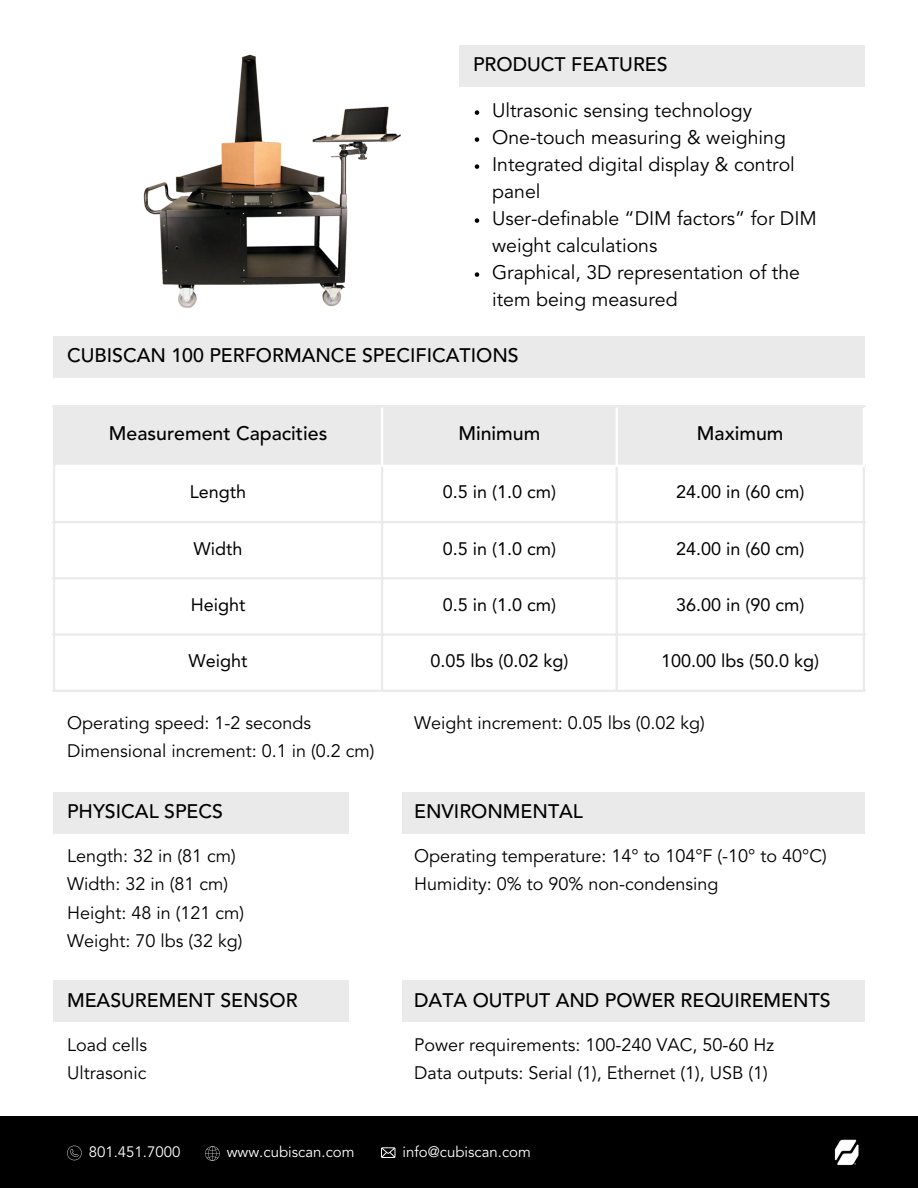
<style>
.page{position:relative;width:918px;height:1188px;background:#fff}
.page>*{position:absolute;margin:0;border:0;box-sizing:border-box;transform-origin:0 0}
.t1{font:19.5px/27px "Avenir LT Std";color:#000}
.t2{font:500 19.5px "Avenir LT Std";color:#000}
.t3{font:18px/28.2px "Avenir LT Std";color:#000}
.t4{font:18px "Avenir LT Std";color:#000}
.t5{font:15px "Avenir LT Std";color:#fff}
</style>
<div class="page">
<div style="left:53px;top:336px;width:812px;height:42px;background:#ebeaea"></div>
<div style="left:55px;top:407px;width:808px;height:58px;background:#ebeaea"></div>
<hr style="left:53px;top:407px;width:2px;height:283px;background:#ebeaea">
<hr style="left:381px;top:467px;width:2px;height:223px;background:#ebeaea">
<hr style="left:616px;top:467px;width:2px;height:223px;background:#ebeaea">
<hr style="left:863px;top:467px;width:2px;height:223px;background:#ebeaea">
<hr style="left:53px;top:405px;width:812px;height:2px;background:#ebeaea">
<hr style="left:53px;top:521px;width:812px;height:2px;background:#ebeaea">
<hr style="left:53px;top:577px;width:812px;height:2px;background:#ebeaea">
<hr style="left:53px;top:633px;width:812px;height:3px;background:#ebeaea">
<hr style="left:53px;top:690px;width:812px;height:2px;background:#ebeaea">
<hr style="left:381px;top:407px;width:2px;height:58px;background:#fff">
<hr style="left:616px;top:407px;width:2px;height:58px;background:#fff">
<div style="left:53px;top:980px;width:296px;height:42px;background:#ebeaea"></div>
<div style="left:53px;top:792px;width:296px;height:42px;background:#ebeaea"></div>
<div style="left:403px;top:792px;width:462px;height:42px;background:#ebeaea"></div>
<div style="left:403px;top:980px;width:462px;height:42px;background:#ebeaea"></div>
<div style="left:459px;top:45px;width:406px;height:42px;background:#ebeaea"></div>
<div style="left:0;top:1117px;width:918px;height:71px;background:#000"></div>
<img style="left:835px;top:1139px;width:24px;height:27px">
<svg style="left:205px;top:1146px;width:15px;height:15px"></svg>
<svg style="left:67px;top:1146px;width:15px;height:14px"></svg>
<svg style="left:381px;top:1147px;width:14px;height:10px"></svg>
<svg style="left:475px;top:110px;width:4px;height:5px"></svg>
<svg style="left:475px;top:137px;width:4px;height:5px"></svg>
<svg style="left:475px;top:164px;width:4px;height:5px"></svg>
<svg style="left:475px;top:218px;width:4px;height:5px"></svg>
<svg style="left:475px;top:272px;width:4px;height:5px"></svg>
<img style="left:143px;top:54px;width:258px;height:254px">
<p class="t2" style="left:473px;top:53px;width:196px">PRODUCT FEATURES</p>
<p class="t1" style="left:492px;top:97px;width:326px">Ultrasonic sensing technology<br>One-touch measuring &amp; weighing<br>Integrated digital display &amp; control panel<br>User-definable “DIM factors” for DIM weight calculations<br>Graphical, 3D representation of the item being measured</p>
<p class="t2" style="left:67px;top:344px;width:453px">CUBISCAN 100 PERFORMANCE SPECIFICATIONS</p>
<p class="t2" style="left:109px;top:422px;width:220px">Measurement Capacities</p>
<p class="t2" style="left:458px;top:422px;width:83px">Minimum</p>
<p class="t2" style="left:697px;top:422px;width:88px">Maximum</p>
<p class="t4" style="left:190px;top:482px;width:58px">Length</p>
<p class="t4" style="left:443px;top:482px;width:115px">0.5 in (1.0 cm)</p>
<p class="t4" style="left:676px;top:482px;width:130px">24.00 in (60 cm)</p>
<p class="t4" style="left:194px;top:538px;width:50px">Width</p>
<p class="t4" style="left:443px;top:538px;width:115px">0.5 in (1.0 cm)</p>
<p class="t4" style="left:676px;top:538px;width:130px">24.00 in (60 cm)</p>
<p class="t4" style="left:191px;top:594px;width:56px">Height</p>
<p class="t4" style="left:443px;top:594px;width:115px">0.5 in (1.0 cm)</p>
<p class="t4" style="left:676px;top:594px;width:130px">36.00 in (90 cm)</p>
<p class="t4" style="left:189px;top:650px;width:61px">Weight</p>
<p class="t4" style="left:430px;top:650px;width:140px">0.05 lbs (0.02 kg)</p>
<p class="t4" style="left:661px;top:650px;width:160px">100.00 lbs (50.0 kg)</p>
<p class="t3" style="left:67px;top:709px;width:309px">Operating speed: 1-2 seconds<br>Dimensional increment: 0.1 in (0.2 cm)</p>
<p class="t2" style="left:67px;top:800px;width:158px">PHYSICAL SPECS</p>
<p class="t3" style="left:67px;top:843px;width:179px">Length: 32 in (81 cm)<br>Width: 32 in (81 cm)<br>Height: 48 in (121 cm)<br>Weight: 70 lbs (32 kg)</p>
<p class="t2" style="left:67px;top:989px;width:232px">MEASUREMENT SENSOR</p>
<p class="t3" style="left:67px;top:1031px;width:82px">Load cells<br>Ultrasonic</p>
<p class="t3" style="left:414px;top:709px;width:292px">Weight increment: 0.05 lbs (0.02 kg)</p>
<p class="t2" style="left:414px;top:800px;width:170px">ENVIRONMENTAL</p>
<p class="t3" style="left:414px;top:843px;width:414px">Operating temperature: 14° to 104°F (-10° to 40°C)<br>Humidity: 0% to 90% non-condensing</p>
<p class="t2" style="left:414px;top:989px;width:418px">DATA OUTPUT AND POWER REQUIREMENTS</p>
<p class="t3" style="left:414px;top:1031px;width:362px">Power requirements: 100-240 VAC, 50-60 Hz<br>Data outputs: Serial (1), Ethernet (1), USB (1)</p>
<p class="t5" style="left:89px;top:1143px;width:93px">801.451.7000</p>
<p class="t5" style="left:227px;top:1143px;width:129px">www.cubiscan.com</p>
<p class="t5" style="left:403px;top:1143px;width:130px">info@cubiscan.com</p>
</div>
